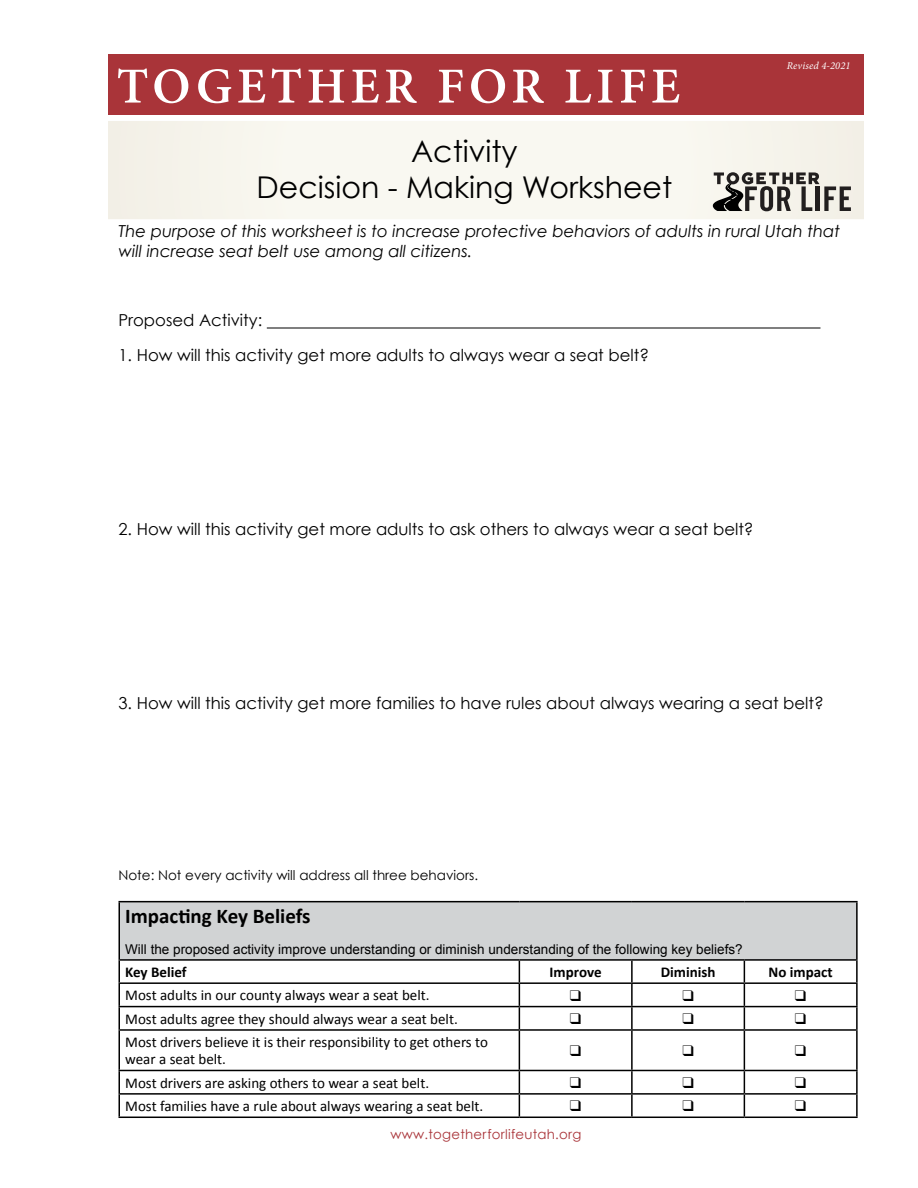
<style>
.page{position:relative;width:918px;height:1188px;background:#fff}
.page>*{position:absolute;margin:0;border:0;box-sizing:border-box;transform-origin:0 0}
.t1{font:600 50.4px "Minion Pro";letter-spacing:.09em;color:#fff}
.t2{font:30px "Century Gothic";color:#000}
.t3{font:700 21px "Calibri";color:#000}
.t4{font:16.5px "Century Gothic";color:#000}
.t5{font:italic 16.5px/19.8px "Century Gothic";color:#000}
.t6{font:15px/17.2px "Calibri";color:#000}
.t7{font:700 15px "Calibri";color:#000}
.t8{font:13.5px "Arial";color:#000}
.t9{font:13.5px "Century Gothic";color:#000}
.t10{font:13.35px "Century Gothic";letter-spacing:.02em;color:#a93439}
.Main_copy{font:italic 10.5px "Minion Pro";letter-spacing:.01em;color:#fff}
</style>
<div class="page">
<div style="left:108px;top:54px;width:756px;height:60px;background:#a93439"></div>
<div style="left:109px;top:122px;width:754px;height:96px;background:#f9f8f1"></div>
<div style="left:108px;top:121px;width:756px;height:98px;border:2px solid #fff"></div>
<hr style="left:267px;top:328px;width:553px;height:1px;background:#000">
<div style="left:119px;top:902px;width:738px;height:58px;background:#d1d3d4"></div>
<hr style="left:118px;top:901px;width:401px;height:1px;background:#000">
<hr style="left:118px;top:902px;width:2px;height:57px;background:#000">
<hr style="left:519px;top:901px;width:113px;height:1px;background:#000">
<hr style="left:632px;top:901px;width:112px;height:1px;background:#000">
<hr style="left:744px;top:901px;width:114px;height:1px;background:#000">
<hr style="left:856px;top:902px;width:2px;height:57px;background:#000">
<hr style="left:118px;top:959px;width:401px;height:2px;background:#000">
<hr style="left:118px;top:961px;width:2px;height:21px;background:#000">
<hr style="left:519px;top:959px;width:113px;height:2px;background:#000">
<hr style="left:632px;top:959px;width:112px;height:2px;background:#000">
<hr style="left:631px;top:961px;width:2px;height:21px;background:#000">
<hr style="left:744px;top:959px;width:114px;height:2px;background:#000">
<hr style="left:856px;top:961px;width:2px;height:21px;background:#000">
<hr style="left:118px;top:982px;width:401px;height:2px;background:#000">
<hr style="left:118px;top:984px;width:2px;height:22px;background:#000">
<hr style="left:519px;top:982px;width:113px;height:2px;background:#000">
<hr style="left:632px;top:982px;width:112px;height:2px;background:#000">
<hr style="left:631px;top:984px;width:2px;height:22px;background:#000">
<hr style="left:744px;top:982px;width:114px;height:2px;background:#000">
<hr style="left:856px;top:984px;width:2px;height:22px;background:#000">
<hr style="left:118px;top:1006px;width:401px;height:1px;background:#000">
<hr style="left:118px;top:1007px;width:2px;height:22px;background:#000">
<hr style="left:519px;top:1006px;width:113px;height:1px;background:#000">
<svg style="left:519px;top:961px;width:1px;height:68px"></svg>
<hr style="left:632px;top:1006px;width:112px;height:1px;background:#000">
<hr style="left:631px;top:1007px;width:2px;height:22px;background:#000">
<hr style="left:744px;top:1006px;width:114px;height:1px;background:#000">
<svg style="left:744px;top:961px;width:1px;height:68px"></svg>
<hr style="left:856px;top:1007px;width:2px;height:22px;background:#000">
<hr style="left:118px;top:1029px;width:401px;height:2px;background:#000">
<hr style="left:118px;top:1031px;width:2px;height:39px;background:#000">
<hr style="left:519px;top:1029px;width:113px;height:2px;background:#000">
<hr style="left:519px;top:1031px;width:1px;height:39px;background:#000">
<hr style="left:632px;top:1029px;width:112px;height:2px;background:#000">
<hr style="left:631px;top:1031px;width:2px;height:39px;background:#000">
<hr style="left:744px;top:1029px;width:114px;height:2px;background:#000">
<hr style="left:744px;top:1031px;width:1px;height:39px;background:#000">
<hr style="left:856px;top:1031px;width:2px;height:39px;background:#000">
<hr style="left:118px;top:1070px;width:401px;height:1px;background:#000">
<hr style="left:118px;top:1071px;width:2px;height:22px;background:#000">
<hr style="left:519px;top:1070px;width:113px;height:1px;background:#000">
<hr style="left:632px;top:1070px;width:112px;height:1px;background:#000">
<hr style="left:631px;top:1071px;width:2px;height:22px;background:#000">
<hr style="left:744px;top:1070px;width:114px;height:1px;background:#000">
<hr style="left:856px;top:1071px;width:2px;height:22px;background:#000">
<hr style="left:118px;top:1093px;width:401px;height:2px;background:#000">
<hr style="left:118px;top:1095px;width:2px;height:22px;background:#000">
<hr style="left:519px;top:1093px;width:113px;height:2px;background:#000">
<svg style="left:519px;top:1071px;width:1px;height:46px"></svg>
<hr style="left:632px;top:1093px;width:112px;height:2px;background:#000">
<hr style="left:631px;top:1095px;width:2px;height:22px;background:#000">
<hr style="left:744px;top:1093px;width:114px;height:2px;background:#000">
<svg style="left:744px;top:1071px;width:1px;height:46px"></svg>
<hr style="left:856px;top:1095px;width:2px;height:22px;background:#000">
<hr style="left:118px;top:1117px;width:401px;height:1px;background:#000">
<hr style="left:519px;top:1117px;width:113px;height:1px;background:#000">
<hr style="left:632px;top:1117px;width:112px;height:1px;background:#000">
<hr style="left:744px;top:1117px;width:114px;height:1px;background:#000">
<svg style="left:713px;top:172px;width:138px;height:39px"></svg>
<p class="t1" style="left:117px;top:52px;width:565px">TOGETHER FOR LIFE</p>
<p class="t2" style="left:411px;top:132px;width:108px">Activity</p>
<p class="t2" style="left:257px;top:168px;width:417px">Decision - Making Worksheet</p>
<p class="Main_copy" style="left:787px;top:59px;width:65px">Revised 4-2021</p>
<p class="t5" style="left:118px;top:221px;width:723px">The purpose of this worksheet is to increase protective behaviors of adults in rural Utah that will increase seat belt use among all citizens.</p>
<p class="t4" style="left:118px;top:310px;width:145px">Proposed Activity:</p>
<p class="t4" style="left:118px;top:345px;width:532px">1. How will this activity get more adults to always wear a seat belt?</p>
<p class="t4" style="left:118px;top:519px;width:637px">2. How will this activity get more adults to ask others to always wear a seat belt?</p>
<p class="t4" style="left:118px;top:693px;width:707px">3. How will this activity get more families to have rules about always wearing a seat belt?</p>
<p class="t9" style="left:118px;top:867px;width:361px">Note: Not every activity will address all three behaviors.</p>
<p class="t3" style="left:125px;top:903px;width:187px">Impacting Key Beliefs</p>
<p class="t8" style="left:125px;top:940px;width:619px">Will the proposed activity improve understanding or diminish understanding of the following key beliefs?</p>
<p class="t7" style="left:125px;top:963px;width:63px">Key Belief</p>
<p class="t7" style="left:550px;top:963px;width:53px">Improve</p>
<p class="t7" style="left:661px;top:963px;width:56px">Diminish</p>
<p class="t7" style="left:769px;top:963px;width:66px">No impact</p>
<p class="t6" style="left:125px;top:987px;width:306px">Most adults in our county always wear a seat belt.</p>
<p class="t6" style="left:125px;top:1010px;width:334px">Most adults agree they should always wear a seat belt.</p>
<p class="t6" style="left:125px;top:1034px;width:364px">Most drivers believe it is their responsibility to get others to wear a seat belt.</p>
<p class="t6" style="left:125px;top:1074px;width:305px">Most drivers are asking others to wear a seat belt.</p>
<p class="t6" style="left:125px;top:1098px;width:360px">Most families have a rule about always wearing a seat belt.</p>
<p class="t10" style="left:391px;top:1126px;width:193px">www.togetherforlifeutah.org</p>
</div>
